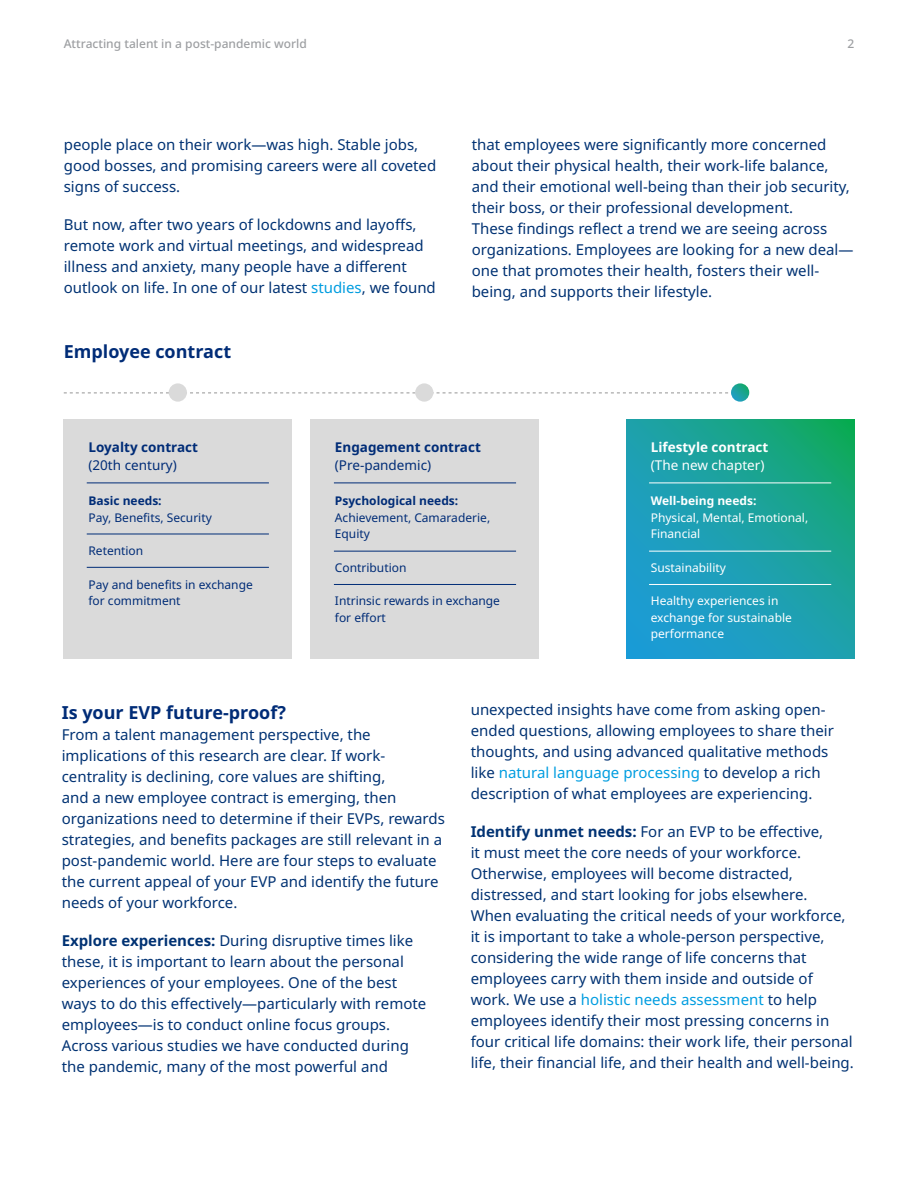
<style>
.page{position:relative;width:918px;height:1188px;background:#fff}
.page>*{position:absolute;margin:0;border:0;box-sizing:border-box;transform-origin:0 0}
.t1{font:700 18px "Noto Sans";color:#002c77}
.t2{font:15px/21px "Noto Sans";color:#003273}
.t3{font:700 13.5px "Noto Sans";color:#002c77}
.t4{font:13.5px "Noto Sans";color:#002c77}
.t5{font:700 13.5px "Noto Sans";color:#fff}
.t6{font:13.5px "Noto Sans";color:#fff}
.t7{font:12px/16.5px "Noto Sans";color:#002c77}
.t8{font:12px/16.5px "Noto Sans";color:#fff}
.t9{font:500 12px "Noto Sans";color:#9d9fa2}
.t10{font:700 12px "Noto Sans";color:#002c77}
.t11{font:700 12px "Noto Sans";color:#fff}
.s1{color:#009de0}
.s2{font-weight:700}
</style>
<div class="page">
<svg style="left:64px;top:393px;width:664px;height:1px"></svg>
<div style="left:169px;top:383px;width:18px;height:19px;background:#dadada;border-radius:50%"></div>
<div style="left:415px;top:383px;width:18px;height:19px;background:#dadada;border-radius:50%"></div>
<svg style="left:731px;top:383px;width:18px;height:19px"></svg>
<div style="left:64px;top:419px;width:228px;height:240px;background:#dadada"></div>
<div style="left:310px;top:419px;width:228px;height:240px;background:#dadada"></div>
<svg style="left:626px;top:419px;width:228px;height:240px;background:#1ca1a7"></svg>
<hr style="left:649px;top:483px;width:182px;height:1px;background:#fff">
<hr style="left:334px;top:483px;width:182px;height:1px;background:#002c77">
<hr style="left:87px;top:483px;width:182px;height:1px;background:#002c77">
<hr style="left:649px;top:551px;width:182px;height:1px;background:#fff">
<hr style="left:334px;top:551px;width:182px;height:1px;background:#002c77">
<hr style="left:87px;top:534px;width:182px;height:1px;background:#002c77">
<hr style="left:649px;top:584px;width:182px;height:1px;background:#fff">
<hr style="left:334px;top:584px;width:182px;height:1px;background:#002c77">
<hr style="left:87px;top:567px;width:182px;height:1px;background:#002c77">
<p class="t9" style="left:64px;top:35px;width:245px">Attracting talent in a post-pandemic world</p>
<p class="t9" style="left:847px;top:35px;width:8px">2</p>
<p class="t2" style="left:64px;top:134px;width:374px">people place on their work—was high. Stable jobs, good bosses, and promising careers were all coveted signs of success.</p>
<p class="t2" style="left:64px;top:214px;width:374px">But now, after two years of lockdowns and layoffs, remote work and virtual meetings, and widespread illness and anxiety, many people have a different outlook on life. In one of our latest <span class="s1">studies</span>, we found</p>
<p class="t1" style="left:64px;top:338px;width:169px">Employee contract</p>
<p class="t2" style="left:472px;top:134px;width:383px">that employees were significantly more concerned about their physical health, their work-life balance, and their emotional well-being than their job security, their boss, or their professional development.<br>These findings reflect a trend we are seeing across organizations. Employees are looking for a new deal— one that promotes their health, fosters their well&shy;being, and supports their lifestyle.</p>
<p class="t3" style="left:88px;top:437px;width:111px">Loyalty contract</p>
<p class="t4" style="left:88px;top:455px;width:90px">(20th century)</p>
<p class="t10" style="left:88px;top:493px;width:75px">Basic needs:</p>
<p class="t7" style="left:88px;top:510px;width:125px">Pay, Benefits, Security</p>
<p class="t7" style="left:88px;top:543px;width:56px">Retention</p>
<p class="t7" style="left:88px;top:577px;width:166px">Pay and benefits in exchange for commitment</p>
<p class="t3" style="left:335px;top:437px;width:147px">Engagement contract</p>
<p class="t4" style="left:335px;top:455px;width:98px">(Pre-pandemic)</p>
<p class="t10" style="left:335px;top:493px;width:125px">Psychological needs:</p>
<p class="t7" style="left:335px;top:510px;width:157px">Achievement, Camaraderie,<br>Equity</p>
<p class="t7" style="left:335px;top:560px;width:73px">Contribution</p>
<p class="t7" style="left:335px;top:593px;width:167px">Intrinsic rewards in exchange for effort</p>
<p class="t5" style="left:651px;top:437px;width:119px">Lifestyle contract</p>
<p class="t6" style="left:651px;top:455px;width:115px">(The new chapter)</p>
<p class="t11" style="left:651px;top:493px;width:107px">Well-being needs:</p>
<p class="t8" style="left:651px;top:510px;width:159px">Physical, Mental, Emotional,<br>Financial</p>
<p class="t8" style="left:651px;top:560px;width:77px">Sustainability</p>
<p class="t8" style="left:651px;top:593px;width:143px">Healthy experiences in exchange for sustainable performance</p>
<p class="t1" style="left:62px;top:699px;width:226px">Is your EVP future-proof?</p>
<p class="t2" style="left:62px;top:724px;width:385px">From a talent management perspective, the implications of this research are clear. If work&shy;centrality is declining, core values are shifting,<br>and a new employee contract is emerging, then organizations need to determine if their EVPs, rewards strategies, and benefits packages are still relevant in a post-pandemic world. Here are four steps to evaluate the current appeal of your EVP and identify the future needs of your workforce.</p>
<p class="t2" style="left:62px;top:930px;width:366px"><span class="s2">Explore experiences:</span> During disruptive times like these, it is important to learn about the personal experiences of your employees. One of the best ways to do this effectively—particularly with remote employees—is to conduct online focus groups.<br>Across various studies we have conducted during the pandemic, many of the most powerful and</p>
<p class="t2" style="left:471px;top:700px;width:365px">unexpected insights have come from asking open&shy;ended questions, allowing employees to share their thoughts, and using advanced qualitative methods like <span class="s1">natural language processing</span> to develop a rich description of what employees are experiencing.</p>
<p class="t2" style="left:471px;top:822px;width:385px"><span class="s2">Identify unmet needs:</span> For an EVP to be effective,<br>it must meet the core needs of your workforce.<br>Otherwise, employees will become distracted, distressed, and start looking for jobs elsewhere.<br>When evaluating the critical needs of your workforce, it is important to take a whole-person perspective, considering the wide range of life concerns that employees carry with them inside and outside of work. We use a <span class="s1">holistic needs assessment</span> to help employees identify their most pressing concerns in four critical life domains: their work life, their personal life, their financial life, and their health and well-being.</p>
</div>
